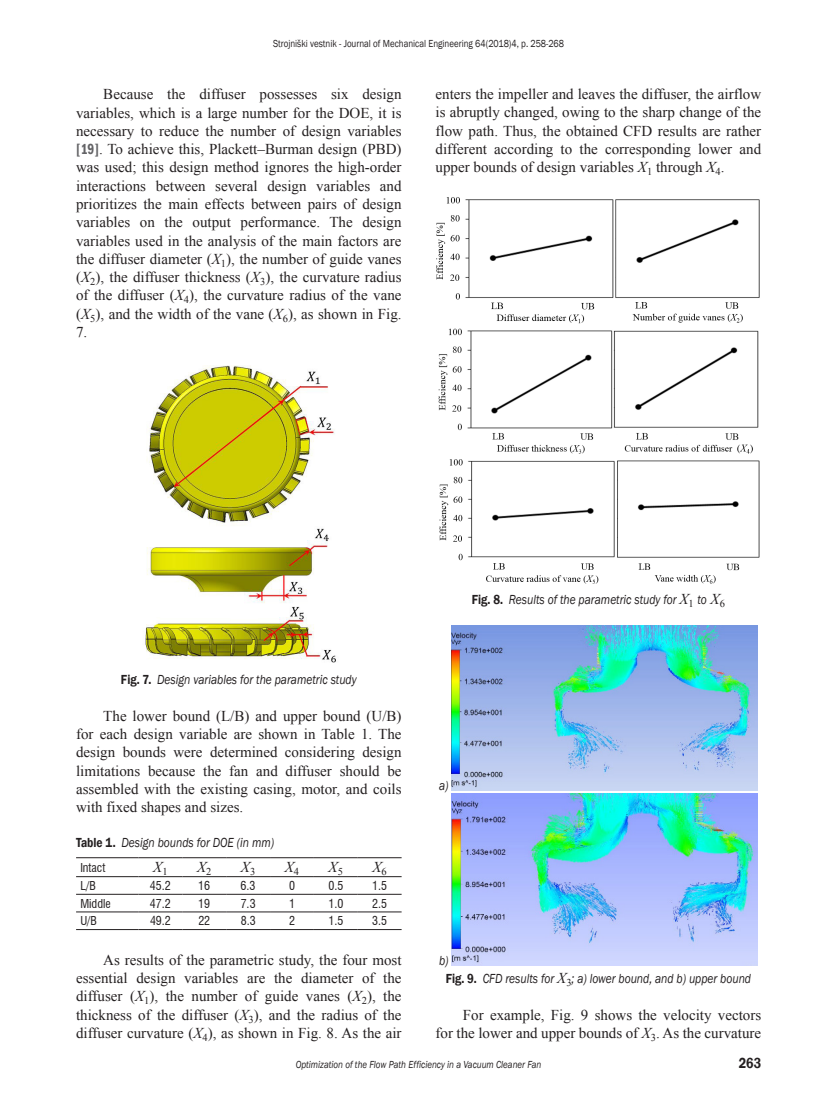
<style>
.page{position:relative;width:816px;height:1114px;background:#fff}
.page>*{position:absolute;margin:0;border:0;box-sizing:border-box;transform-origin:0 0}
.t1{font:15px/18.3px "Times New Roman";color:#231f20;text-align:justify}
.t2{font:italic 15px "Times New Roman";color:#231f20}
.t3{font:600 15px "Franklin Gothic";color:#231f20;scale:.85 1}
.t4{font:italic 13.5px/18.1px "Franklin Gothic";color:#231f20;scale:.85 1}
.t5{font:condensed 12px "Swiss 721 BT";color:#231f20}
.t6{font:10.5px "Franklin Gothic";color:#231f20;scale:.85 1}
.t7{font:italic 10.5px "Franklin Gothic";color:#231f20;scale:.85 1}
.s1{font-family:"Franklin Gothic";font-weight:600;font-stretch:condensed;color:#636366}
.s2{font-style:italic}
.s3{font-weight:600;font-style:normal}
.s4{font-family:"Times New Roman";font-size:15px}
</style>
<div class="page">
<img style="left:145px;top:365px;width:191px;height:298px">
<hr style="left:76px;top:857px;width:62px;height:1px;background:#231f20">
<hr style="left:138px;top:857px;width:44px;height:1px;background:#231f20">
<hr style="left:182px;top:857px;width:44px;height:1px;background:#231f20">
<hr style="left:226px;top:857px;width:44px;height:1px;background:#231f20">
<hr style="left:270px;top:857px;width:44px;height:1px;background:#231f20">
<hr style="left:314px;top:857px;width:43px;height:1px;background:#231f20">
<hr style="left:357px;top:857px;width:44px;height:1px;background:#231f20">
<hr style="left:76px;top:876px;width:62px;height:1px;background:#231f20">
<hr style="left:138px;top:876px;width:44px;height:1px;background:#231f20">
<hr style="left:182px;top:876px;width:44px;height:1px;background:#231f20">
<hr style="left:226px;top:876px;width:44px;height:1px;background:#231f20">
<hr style="left:270px;top:876px;width:44px;height:1px;background:#231f20">
<hr style="left:314px;top:876px;width:43px;height:1px;background:#231f20">
<hr style="left:357px;top:876px;width:44px;height:1px;background:#231f20">
<hr style="left:76px;top:893px;width:62px;height:1px;background:#231f20">
<hr style="left:138px;top:893px;width:44px;height:1px;background:#231f20">
<hr style="left:182px;top:893px;width:44px;height:1px;background:#231f20">
<hr style="left:226px;top:893px;width:44px;height:1px;background:#231f20">
<hr style="left:270px;top:893px;width:44px;height:1px;background:#231f20">
<hr style="left:314px;top:893px;width:43px;height:1px;background:#231f20">
<hr style="left:357px;top:893px;width:44px;height:1px;background:#231f20">
<hr style="left:76px;top:911px;width:62px;height:1px;background:#231f20">
<hr style="left:138px;top:911px;width:44px;height:1px;background:#231f20">
<hr style="left:182px;top:911px;width:44px;height:1px;background:#231f20">
<hr style="left:226px;top:911px;width:44px;height:1px;background:#231f20">
<hr style="left:270px;top:911px;width:44px;height:1px;background:#231f20">
<hr style="left:314px;top:911px;width:43px;height:1px;background:#231f20">
<hr style="left:357px;top:911px;width:44px;height:1px;background:#231f20">
<hr style="left:76px;top:928px;width:62px;height:1px;background:#231f20">
<hr style="left:138px;top:928px;width:44px;height:1px;background:#231f20">
<hr style="left:182px;top:928px;width:44px;height:1px;background:#231f20">
<hr style="left:226px;top:928px;width:44px;height:1px;background:#231f20">
<hr style="left:270px;top:928px;width:44px;height:1px;background:#231f20">
<hr style="left:314px;top:928px;width:43px;height:1px;background:#231f20">
<hr style="left:357px;top:928px;width:44px;height:1px;background:#231f20">
<img style="left:436px;top:197px;width:324px;height:127px">
<img style="left:438px;top:328px;width:321px;height:126px">
<img style="left:439px;top:459px;width:321px;height:125px">
<img style="left:451px;top:625px;width:306px;height:164px">
<img style="left:451px;top:793px;width:306px;height:171px">
<p class="t6" style="left:273px;top:37px;width:344px">Strojniški vestnik - Journal of Mechanical Engineering 64(2018)4, p. 258-268</p>
<p class="t1" style="left:76px;top:85px;width:327px;text-indent:27px">Because the diffuser possesses six design variables, which is a large number for the DOE, it is necessary to reduce the number of design variables <span class="s1">[19]</span>. To achieve this, Plackett–Burman design (PBD) was used; this design method ignores the high-order interactions between several design variables and prioritizes the main effects between pairs of design variables on the output performance. The design variables used in the analysis of the main factors are the diffuser diameter (<span class="s2">X</span><sub>1</sub>), the number of guide vanes (<span class="s2">X</span><sub>2</sub>), the diffuser thickness (<span class="s2">X</span><sub>3</sub>), the curvature radius of the diffuser (<span class="s2">X</span><sub>4</sub>), the curvature radius of the vane (<span class="s2">X</span><sub>5</sub>), and the width of the vane (<span class="s2">X</span><sub>6</sub>), as shown in Fig.<br>7.</p>
<p class="t1" style="left:435px;top:85px;width:327px">enters the impeller and leaves the diffuser, the airflow is abruptly changed, owing to the sharp change of the flow path. Thus, the obtained CFD results are rather different according to the corresponding lower and upper bounds of design variables <span class="s2">X</span><sub>1</sub> through <span class="s2">X</span><sub>4</sub>.</p>
<p class="t4" style="left:121px;top:670px;width:279px"><span class="s3">Fig. 7.</span> Design variables for the parametric study</p>
<p class="t1" style="left:76px;top:705px;width:327px;text-indent:27px">The lower bound (L/B) and upper bound (U/B) for each design variable are shown in Table 1. The design bounds were determined considering design limitations because the fan and diffuser should be assembled with the existing casing, motor, and coils with fixed shapes and sizes.</p>
<p class="t4" style="left:76px;top:833px;width:234px"><span class="s3">Table 1.</span> Design bounds for DOE (in mm)</p>
<p class="t5" style="left:80px;top:859px;width:27px">Intact</p>
<p class="t2" style="left:153px;top:856px;width:16px">X<sub>1</sub></p>
<p class="t2" style="left:197px;top:856px;width:16px">X<sub>2</sub></p>
<p class="t2" style="left:241px;top:856px;width:16px">X<sub>3</sub></p>
<p class="t2" style="left:285px;top:856px;width:16px">X<sub>4</sub></p>
<p class="t2" style="left:328px;top:856px;width:16px">X<sub>5</sub></p>
<p class="t2" style="left:372px;top:856px;width:16px">X<sub>6</sub></p>
<p class="t5" style="left:80px;top:878px;width:17px">L/B</p>
<p class="t5" style="left:150px;top:878px;width:22px">45.2</p>
<p class="t5" style="left:198px;top:878px;width:13px">16</p>
<p class="t5" style="left:240px;top:878px;width:16px">6.3</p>
<p class="t5" style="left:289px;top:878px;width:7px">0</p>
<p class="t5" style="left:328px;top:878px;width:16px">0.5</p>
<p class="t5" style="left:372px;top:878px;width:16px">1.5</p>
<p class="t5" style="left:80px;top:895px;width:32px">Middle</p>
<p class="t5" style="left:150px;top:895px;width:22px">47.2</p>
<p class="t5" style="left:198px;top:895px;width:13px">19</p>
<p class="t5" style="left:241px;top:895px;width:16px">7.3</p>
<p class="t5" style="left:289px;top:895px;width:7px">1</p>
<p class="t5" style="left:328px;top:895px;width:16px">1.0</p>
<p class="t5" style="left:372px;top:895px;width:16px">2.5</p>
<p class="t5" style="left:80px;top:913px;width:18px">U/B</p>
<p class="t5" style="left:150px;top:913px;width:22px">49.2</p>
<p class="t5" style="left:198px;top:913px;width:13px">22</p>
<p class="t5" style="left:241px;top:913px;width:16px">8.3</p>
<p class="t5" style="left:289px;top:913px;width:7px">2</p>
<p class="t5" style="left:328px;top:913px;width:16px">1.5</p>
<p class="t5" style="left:372px;top:913px;width:16px">3.5</p>
<p class="t1" style="left:76px;top:949px;width:327px;text-indent:27px">As results of the parametric study, the four most essential design variables are the diameter of the diffuser (<span class="s2">X</span><sub>1</sub>), the number of guide vanes (<span class="s2">X</span><sub>2</sub>), the thickness of the diffuser (<span class="s2">X</span><sub>3</sub>), and the radius of the diffuser curvature (<span class="s2">X</span><sub>4</sub>), as shown in Fig. 8. As the air</p>
<p class="t4" style="left:471px;top:591px;width:299px"><span class="s3">Fig. 8.</span> Results of the parametric study for <span class="s4">X</span><sub>1</sub> to <span class="s4">X</span><sub>6</sub></p>
<p class="t4" style="left:439px;top:776px;width:13px">a)</p>
<p class="t4" style="left:445px;top:951px;width:361px;text-indent:-7px">b)<br><span class="s3">Fig. 9.</span> CFD results for <span class="s4">X</span><sub>3</sub>; a) lower bound, and b) upper bound</p>
<p class="t1" style="left:435px;top:1004px;width:327px;text-align:right">For example, Fig. 9 shows the velocity vectors<br>for the lower and upper bounds of <span class="s2">X</span><sub>3</sub>. As the curvature</p>
<p class="t7" style="left:295px;top:1057px;width:291px">Optimization of the Flow Path Efficiency in a Vacuum Cleaner Fan</p>
<p class="t3" style="left:738px;top:1052px;width:28px">263</p>
</div>
